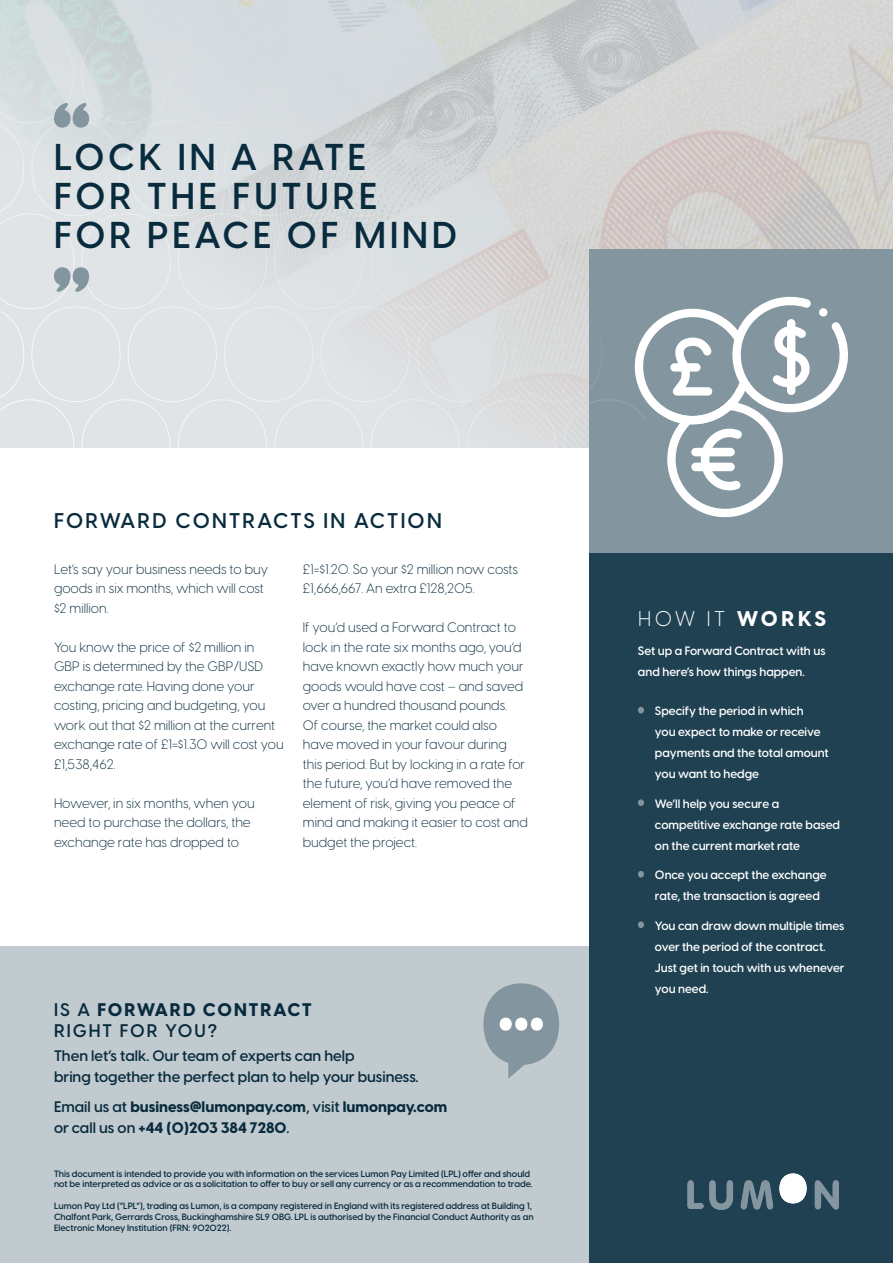
<style>
.page{position:relative;width:893px;height:1263px;background:#fff}
.page>*{position:absolute;margin:0;border:0;box-sizing:border-box;transform-origin:0 0}
.t1{font:600 36.75px/39.2px "Visby CF";letter-spacing:.11em;color:#082b3d}
.t2{font:600 21px "Visby CF";letter-spacing:.105em;color:#082b3d}
.t3{font:300 21px "Visby CF";color:#fff}
.t4{font:600 18px/21px "Visby CF";letter-spacing:.11em;color:#082b3d}
.t5{font:600 15px/21px "Visby CF";color:#082b3d}
.t6{font:800 15px/21px "Visby CF";color:#082b3d}
.t7{font:300 13.5px/19.5px "Visby CF";color:#082b3d}
.t8{font:600 12px/21px "Visby CF";color:#fff}
.t9{font:600 9px/10.8px "Visby CF";color:#082b3d}
.s1{font-weight:800}
.s2{font-weight:600}
</style>
<div class="page">
<div style="left:0;top:946px;width:893px;height:317px;background:#c1cacf"></div>
<div style="left:483px;top:983px;width:76px;height:82px;background:#83959e;border-radius:50%"></div>
<div style="left:500px;top:1017px;width:12px;height:14px;background:#fff;border-radius:50%"></div>
<div style="left:515px;top:1017px;width:12px;height:14px;background:#fff;border-radius:50%"></div>
<div style="left:531px;top:1017px;width:12px;height:14px;background:#fff;border-radius:50%"></div>
<svg style="left:508px;top:1063px;width:21px;height:15px"></svg>
<img style="left:0;top:0;width:893px;height:448px">
<div style="left:589px;top:552px;width:304px;height:711px;background:#204151"></div>
<div style="left:589px;top:249px;width:304px;height:303px;background:#83959e"></div>
<svg style="left:638px;top:707px;width:6px;height:6px"></svg>
<div style="left:638px;top:799px;width:6px;height:7px;background:#82959c;border-radius:50%"></div>
<svg style="left:638px;top:871px;width:6px;height:6px"></svg>
<div style="left:638px;top:921px;width:6px;height:7px;background:#82959c;border-radius:50%"></div>
<div style="left:178px;top:40px;width:89px;height:83px;background:#d7dce0"></div>
<div style="left:274px;top:40px;width:89px;height:83px;background:#d5dbdf"></div>
<svg style="left:371px;top:40px;width:89px;height:83px;background:#ccd1d4"></svg>
<svg style="left:467px;top:40px;width:89px;height:83px;background:#cbd0d1"></svg>
<svg style="left:563px;top:40px;width:81px;height:83px;background:#c9ccce"></svg>
<div style="left:178px;top:399px;width:89px;height:49px;background:#e0e4e7"></div>
<div style="left:274px;top:399px;width:89px;height:49px;background:#e0e4e7"></div>
<div style="left:371px;top:399px;width:89px;height:49px;background:#e0e4e7"></div>
<div style="left:467px;top:399px;width:89px;height:49px;background:#dddee0"></div>
<svg style="left:563px;top:213px;width:285px;height:305px"></svg>
<svg style="left:0;top:40px;width:171px;height:408px;background:#dbe0e3"></svg>
<svg style="left:687px;top:1180px;width:46px;height:30px"></svg>
<svg style="left:741px;top:1180px;width:32px;height:29px"></svg>
<div style="left:779px;top:1173px;width:28px;height:30px;background:#fff;border-radius:50%"></div>
<svg style="left:815px;top:1180px;width:24px;height:29px"></svg>
<h1 class="t1" style="left:54px;top:138px;width:404px">LOCK IN A RATE<br>FOR THE FUTURE<br>FOR PEACE OF MIND</h1>
<h2 class="t2" style="left:54px;top:507px;width:389px">FORWARD CONTRACTS IN ACTION</h2>
<p class="t7" style="left:54px;top:559px;width:216px">Let’s say your business needs to buy goods in six months, which will cost $2 million.</p>
<p class="t7" style="left:54px;top:637px;width:231px">You know the price of $2 million in<br>GBP is determined by the GBP/USD exchange rate. Having done your costing, pricing and budgeting, you work out that $2 million at the current exchange rate of £1=$1.30 will cost you £1,538,462.</p>
<p class="t7" style="left:54px;top:793px;width:202px">However, in six months, when you need to purchase the dollars, the exchange rate has dropped to</p>
<p class="t7" style="left:303px;top:559px;width:217px">£1=$1.20. So your $2 million now costs £1,666,667. An extra £128,205.</p>
<p class="t7" style="left:303px;top:618px;width:227px">If you’d used a Forward Contract to lock in the rate six months ago, you’d have known exactly how much your goods would have cost – and saved over a hundred thousand pounds.<br>Of course, the market could also have moved in your favour during this period. But by locking in a rate for the future, you’d have removed the element of risk, giving you peace of mind and making it easier to cost and budget the project.</p>
<h3 class="t4" style="left:54px;top:999px;width:259px">IS A <span class="s1">FORWARD CONTRACT<br></span>RIGHT FOR YOU?</h3>
<p class="t5" style="left:54px;top:1045px;width:366px">Then let’s talk. Our team of experts can help<br>bring together the perfect plan to help your business.</p>
<p class="t6" style="left:54px;top:1096px;width:395px"><span class="s2">Email us at</span> business@lumonpay.com<span class="s2">, visit</span> lumonpay.com <span class="s2">or call us on</span> +44 (0)203 384 7280<span class="s2">.</span></p>
<p class="t9" style="left:54px;top:1168px;width:480px">This document is intended to provide you with information on the services Lumon Pay Limited (LPL) offer and should not be interpreted as advice or as a solicitation to offer to buy or sell any currency or as a recommendation to trade.</p>
<p class="t9" style="left:54px;top:1200px;width:481px">Lumon Pay Ltd (“LPL”), trading as Lumon, is a company registered in England with its registered address at Building 1,<br>Chalfont Park, Gerrards Cross, Buckinghamshire SL9 0BG. LPL is authorised by the Financial Conduct Authority as an<br>Electronic Money Institution (FRN: 902022).</p>
<h2 class="t3" style="left:638px;top:606px;width:190px">HOW IT <span class="s1">WORKS</span></h2>
<p class="t8" style="left:638px;top:641px;width:189px">Set up a Forward Contract with us and here’s how things happen.</p>
<p class="t8" style="left:655px;top:700px;width:175px">Specify the period in which<br>you expect to make or receive payments and the total amount you want to hedge</p>
<p class="t8" style="left:655px;top:793px;width:186px">We’ll help you secure a competitive exchange rate based on the current market rate</p>
<p class="t8" style="left:655px;top:864px;width:173px">Once you accept the exchange rate, the transaction is agreed</p>
<p class="t8" style="left:655px;top:915px;width:191px">You can draw down multiple times over the period of the contract.<br>Just get in touch with us whenever you need.</p>
</div>
